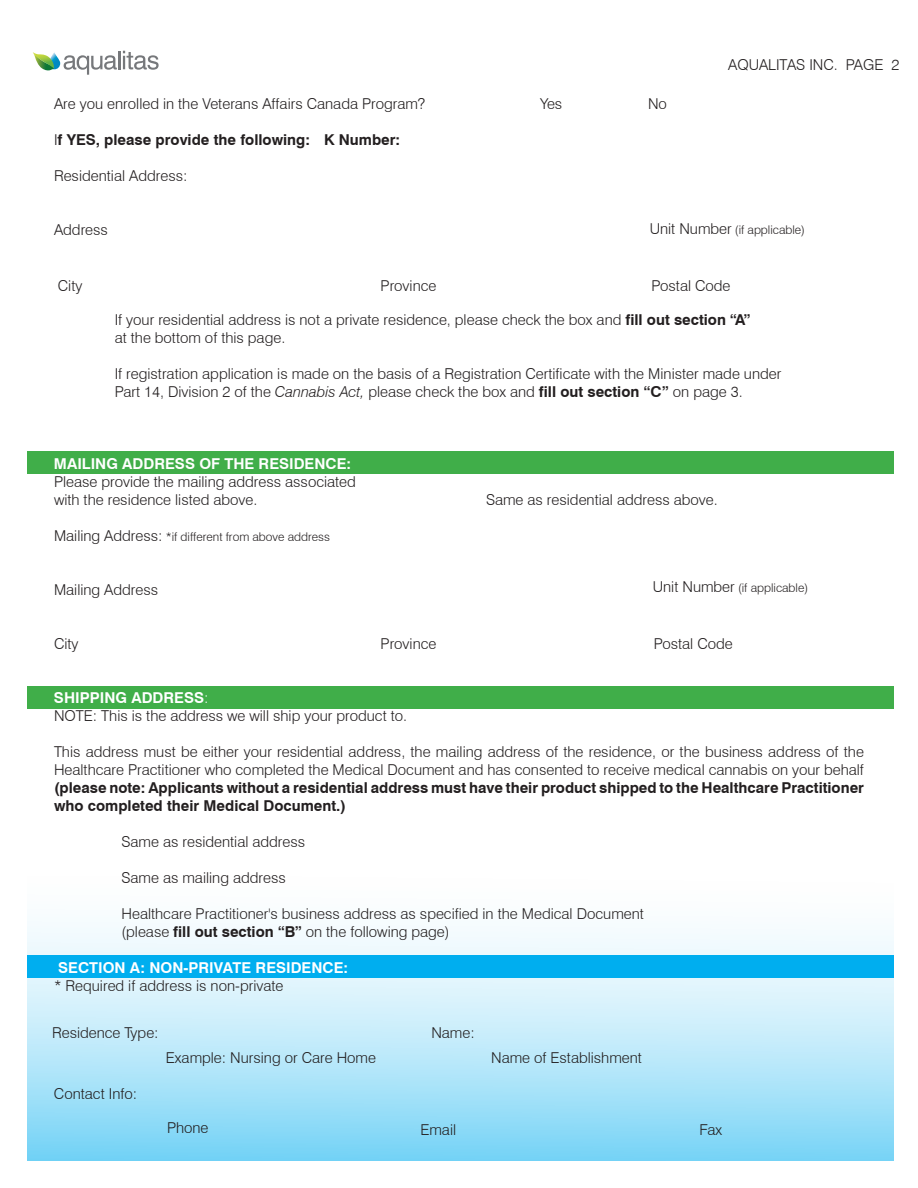
<style>
.page{position:relative;width:918px;height:1188px;background:#fff}
.page>*{position:absolute;margin:0;border:0;box-sizing:border-box;transform-origin:0 0}
.t1{font:300 15px/18px "Swiss 721 BT";color:#231f20}
.t2{font:700 15px/18px "Swiss 721 BT";color:#231f20}
.t3{font:700 15px "Swiss 721 BT";color:#fff}
.t4{font:300 12px "Swiss 721 BT";color:#231f20}
.s1{font-weight:300}
.s2{font-size:15px}
.s3{font-weight:700}
.s4{font-style:italic}
.s5{font-weight:700;color:#fff}
.s6{color:#fff}
</style>
<div class="page">
<div style="left:27px;top:877px;width:866px;height:284px;background:linear-gradient(to bottom,#fff,#82d7f7)"></div>
<div style="left:27px;top:955px;width:866px;height:23px;background:#00aeef"></div>
<div style="left:27px;top:686px;width:866px;height:22px;background:#40ae49"></div>
<div style="left:27px;top:451px;width:866px;height:23px;background:#40ae49"></div>
<svg style="left:33px;top:51px;width:126px;height:24px"></svg>
<p class="t1" style="left:54px;top:94px;width:373px">Are you enrolled in the Veterans Affairs Canada Program?</p>
<p class="t1" style="left:540px;top:94px;width:24px">Yes</p>
<p class="t1" style="left:648px;top:94px;width:20px">No</p>
<p class="t2" style="left:54px;top:130px;width:348px"><span class="s1">I</span>f YES, please provide the following: K Number:</p>
<p class="t1" style="left:54px;top:166px;width:135px">Residential Address:</p>
<p class="t1" style="left:728px;top:55px;width:173px">AQUALITAS INC. PAGE 2</p>
<p class="t1" style="left:54px;top:220px;width:55px">Address</p>
<p class="t4" style="left:650px;top:223px;width:157px"><span class="s2">Unit Number</span> (if applicable)</p>
<p class="t1" style="left:58px;top:277px;width:26px">City</p>
<p class="t1" style="left:381px;top:276px;width:57px">Province</p>
<p class="t1" style="left:652px;top:277px;width:81px">Postal Code</p>
<p class="t1" style="left:115px;top:310px;width:637px">If your residential address is not a private residence, please check the box and <span class="s3">fill out section “A” </span>at the bottom of this page.</p>
<p class="t1" style="left:115px;top:364px;width:668px">If registration application is made on the basis of a Registration Certificate with the Minister made under<br>Part 14, Division 2 of the <span class="s4">Cannabis Act,</span> please check the box and <span class="s3">fill out section “C”</span> on page 3.</p>
<p class="t3" style="left:54px;top:454px;width:299px">MAILING ADDRESS OF THE RESIDENCE:</p>
<p class="t1" style="left:54px;top:472px;width:303px">Please provide the mailing address associated with the residence listed above.</p>
<p class="t4" style="left:54px;top:529px;width:277px"><span class="s2">Mailing Address:</span> *if different from above address</p>
<p class="t1" style="left:486px;top:490px;width:233px">Same as residential address above.</p>
<p class="t1" style="left:54px;top:580px;width:106px">Mailing Address</p>
<p class="t4" style="left:653px;top:580px;width:157px"><span class="s2">Unit Number</span> (if applicable)</p>
<p class="t1" style="left:54px;top:634px;width:26px">City</p>
<p class="t1" style="left:381px;top:635px;width:57px">Province</p>
<p class="t1" style="left:654px;top:634px;width:81px">Postal Code</p>
<p class="t1" style="left:54px;top:688px;width:355px"><span class="s5">SHIPPING ADDRESS</span><span class="s6">:<br></span>NOTE: This is the address we will ship your product to.</p>
<p class="t1" style="left:54px;top:742px;width:811px">This address must be either your residential address, the mailing address of the residence, or the business address of the<br>Healthcare Practitioner who completed the Medical Document and has consented to receive medical cannabis on your behalf</p>
<p class="t2" style="left:54px;top:778px;width:812px">(please note: Applicants without a residential address must have their product shipped to the Healthcare Practitioner who completed their Medical Document.)</p>
<p class="t1" style="left:122px;top:832px;width:185px">Same as residential address</p>
<p class="t1" style="left:122px;top:868px;width:166px">Same as mailing address</p>
<p class="t1" style="left:122px;top:904px;width:524px">Healthcare Practitioner's business address as specified in the Medical Document (please <span class="s3">fill out section “B”</span> on the following page)</p>
<p class="t3" style="left:58px;top:958px;width:291px">SECTION A: NON-PRIVATE RESIDENCE:</p>
<p class="t1" style="left:54px;top:976px;width:231px">* Required if address is non-private</p>
<p class="t1" style="left:52px;top:1024px;width:108px">Residence Type:</p>
<p class="t1" style="left:431px;top:1024px;width:45px">Name:</p>
<p class="t1" style="left:166px;top:1048px;width:212px">Example: Nursing or Care Home</p>
<p class="t1" style="left:491px;top:1049px;width:152px">Name of Establishment</p>
<p class="t1" style="left:54px;top:1084px;width:85px">Contact Info:</p>
<p class="t1" style="left:167px;top:1118px;width:43px">Phone</p>
<p class="t1" style="left:420px;top:1121px;width:37px">Email</p>
<p class="t1" style="left:699px;top:1120px;width:24px">Fax</p>
</div>
